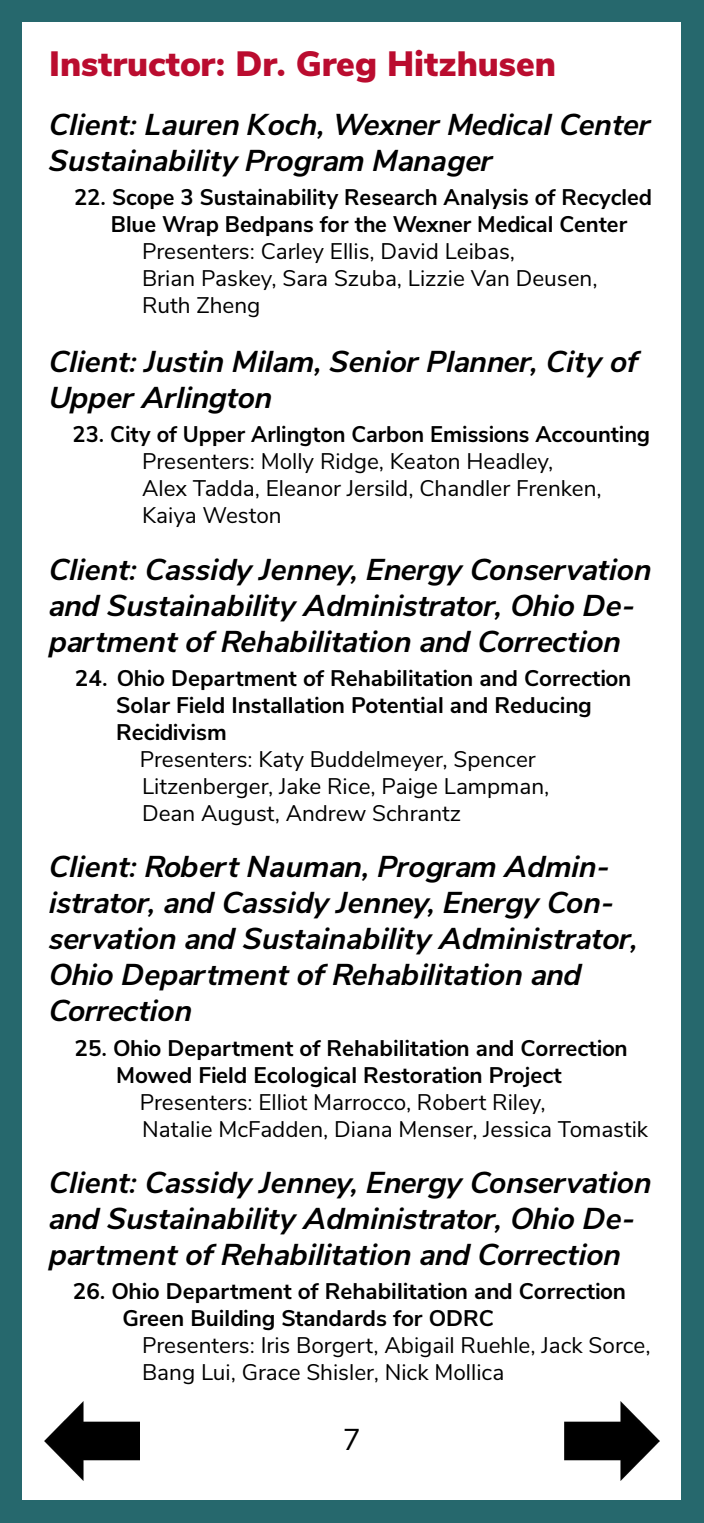
<style>
.page{position:relative;width:704px;height:1523px;background:#fff}
.page>*{position:absolute;margin:0;border:0;box-sizing:border-box;transform-origin:0 0}
.t1{font:900 35px "Buckeye Sans";color:#ba0c2f}
.t2{font:italic 700 30px/36px "Buckeye Sans";color:#000}
.t3{font:30px "Buckeye Sans";color:#000}
.t4{font:22.5px/27px "Buckeye Sans";color:#000}
.t5{font:700 22.5px/27px "Buckeye Sans";color:#000}
</style>
<div class="page">
<div style="left:0;top:0;width:703px;height:1522px;background:#26686d"></div>
<div style="left:22px;top:22px;width:659px;height:1478px;background:#fff"></div>
<img style="left:44px;top:1401px;width:96px;height:79px">
<img style="left:564px;top:1401px;width:95px;height:79px">
<p class="t1" style="left:49px;top:38px;width:508px">Instructor: Dr. Greg Hitzhusen</p>
<p class="t2" style="left:49px;top:105px;width:602px">Client: Lauren Koch, Wexner Medical Center<br>Sustainability Program Manager</p>
<p class="t5" style="left:74px;top:183px;width:579px;text-align:center">22. Scope 3 Sustainability Research Analysis of Recycled<br>Blue Wrap Bedpans for the Wexner Medical Center</p>
<p class="t4" style="left:142px;top:237px;width:456px">Presenters: Carley Ellis, David Leibas,<br>Brian Paskey, Sara Szuba, Lizzie Van Deusen,<br>Ruth Zheng</p>
<p class="t2" style="left:49px;top:342px;width:590px">Client: Justin Milam, Senior Planner, City of<br>Upper Arlington</p>
<p class="t5" style="left:73px;top:420px;width:578px">23. City of Upper Arlington Carbon Emissions Accounting</p>
<p class="t4" style="left:142px;top:447px;width:461px">Presenters: Molly Ridge, Keaton Headley,<br>Alex Tadda, Eleanor Jersild, Chandler Frenken,<br>Kaiya Weston</p>
<p class="t2" style="left:49px;top:549px;width:603px">Client: Cassidy Jenney, Energy Conservation and Sustainability Administrator, Ohio De&shy;partment of Rehabilitation and Correction</p>
<p class="t5" style="left:116px;top:663px;width:516px;text-indent:-41px">24. Ohio Department of Rehabilitation and Correction<br>Solar Field Installation Potential and Reducing<br>Recidivism</p>
<p class="t4" style="left:140px;top:744px;width:410px">Presenters: Katy Buddelmeyer, Spencer<br>Litzenberger, Jake Rice, Paige Lampman,<br>Dean August, Andrew Schrantz</p>
<p class="t2" style="left:49px;top:847px;width:590px">Client: Robert Nauman, Program Admin&shy;istrator, and Cassidy Jenney, Energy Con&shy;servation and Sustainability Administrator, Ohio Department of Rehabilitation and Correction</p>
<p class="t5" style="left:116px;top:1033px;width:512px;text-indent:-42px">25. Ohio Department of Rehabilitation and Correction<br>Mowed Field Ecological Restoration Project</p>
<p class="t4" style="left:140px;top:1087px;width:509px">Presenters: Elliot Marrocco, Robert Riley,<br>Natalie McFadden, Diana Menser, Jessica Tomastik</p>
<p class="t2" style="left:49px;top:1162px;width:603px">Client: Cassidy Jenney, Energy Conservation and Sustainability Administrator, Ohio De&shy;partment of Rehabilitation and Correction</p>
<p class="t5" style="left:122px;top:1276px;width:505px;text-indent:-49px">26. Ohio Department of Rehabilitation and Correction<br>Green Building Standards for ODRC</p>
<p class="t4" style="left:142px;top:1330px;width:509px">Presenters: Iris Borgert, Abigail Ruehle, Jack Sorce,<br>Bang Lui, Grace Shisler, Nick Mollica</p>
<p class="t3" style="left:343px;top:1418px;width:19px">7</p>
</div>
